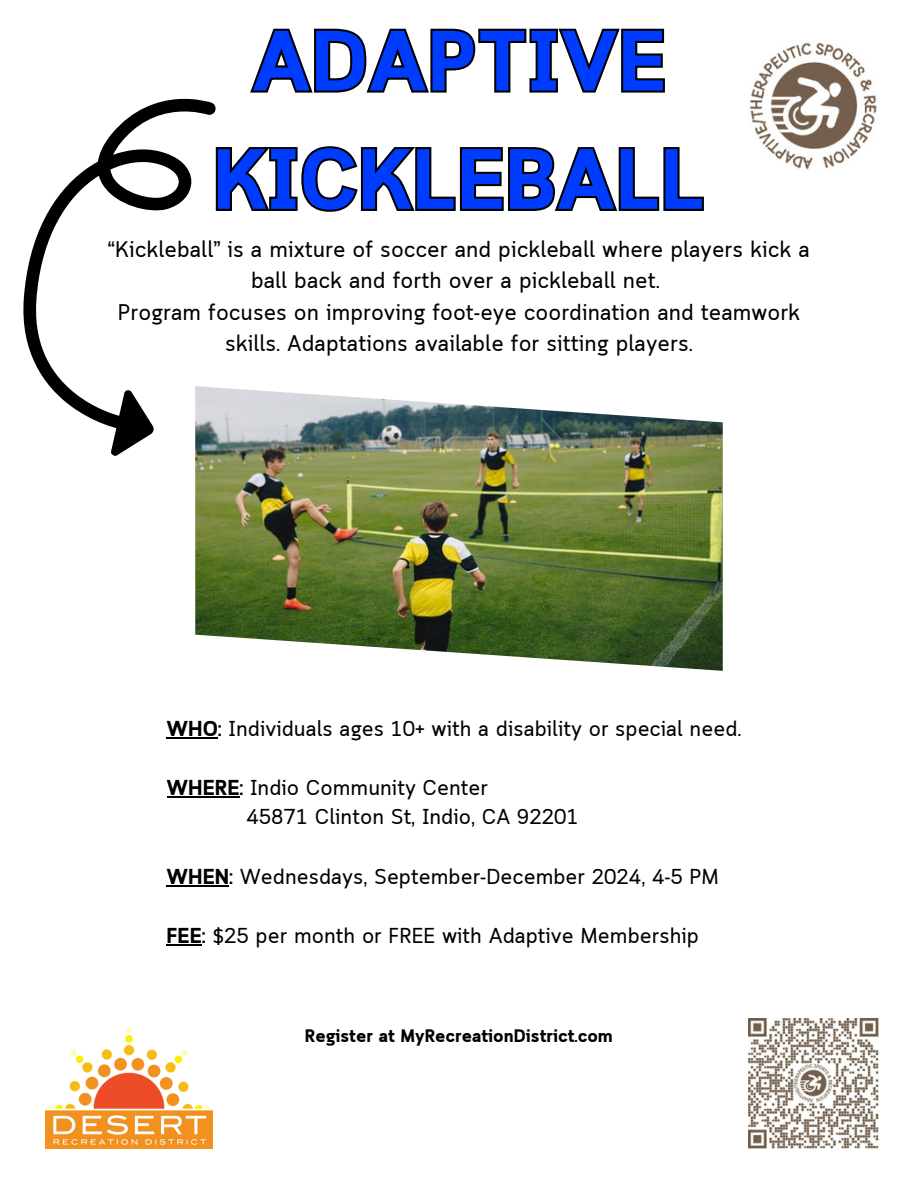
<style>
.page{position:relative;width:918px;height:1188px;background:#fff}
.page>*{position:absolute;margin:0;border:0;box-sizing:border-box;transform-origin:0 0}
.t1{font:700 85.35px/118.4px "Cloud";color:#003cff;text-align:center}
.t2{font:22.5px/31.5px "Cloud";color:#000;text-align:center}
.t3{font:21.45px/29.5px "Cloud";color:#000}
.t4{font:700 18px "Cloud";color:#000}
.s1{font-weight:700}
</style>
<div class="page">
<img style="left:195px;top:395px;width:527px;height:276px">
<svg style="left:23px;top:98px;width:307px;height:368px"></svg>
<img style="left:749px;top:42px;width:128px;height:128px">
<img style="left:748px;top:1018px;width:131px;height:131px">
<img style="left:45px;top:1027px;width:168px;height:122px">
<svg style="left:250px;top:28px;width:415px;height:65px"></svg>
<svg style="left:214px;top:144px;width:490px;height:70px"></svg>
<hr style="left:167px;top:737px;width:51px;height:2px;background:#000">
<hr style="left:167px;top:797px;width:72px;height:1px;background:#000">
<hr style="left:167px;top:885px;width:62px;height:2px;background:#000">
<hr style="left:167px;top:944px;width:35px;height:2px;background:#000">
<p class="t1" style="left:213px;top:10px;width:494px">ADAPTIVE<br>KICKLEBALL</p>
<h2 class="t2" style="left:108px;top:235px;width:704px">“Kickleball” is a mixture of soccer and pickleball where players kick a ball back and forth over a pickleball net.<br>Program focuses on improving foot-eye coordination and teamwork skills. Adaptations available for sitting players.</h2>
<h2 class="t3" style="left:167px;top:715px;width:577px"><span class="s1">WHO:</span> Individuals ages 10+ with a disability or special need.</h2>
<h2 class="t3" style="left:246px;top:775px;width:334px;text-indent:-80px"><span class="s1">WHERE:</span> Indio Community Center<br>45871 Clinton St, Indio, CA 92201</h2>
<h2 class="t3" style="left:167px;top:863px;width:554px"><span class="s1">WHEN:</span> Wednesdays, September-December 2024, 4-5 PM</h2>
<p class="t3" style="left:167px;top:922px;width:534px"><span class="s1">FEE:</span> $25 per month or FREE with Adaptive Membership</p>
<p class="t4" style="left:305px;top:1026px;width:310px">Register at MyRecreationDistrict.com</p>
</div>
